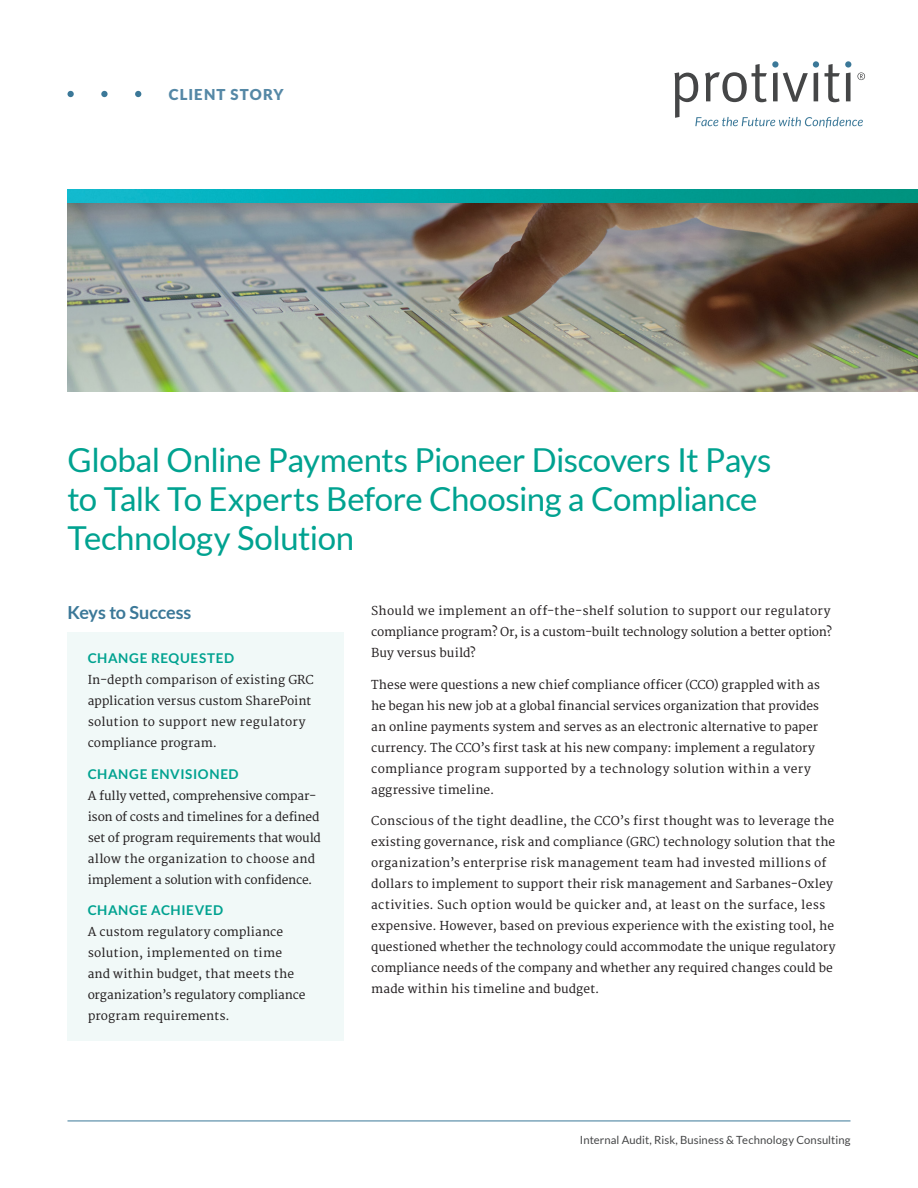
<style>
.page{position:relative;width:918px;height:1188px;background:#fff}
.page>*{position:absolute;margin:0;border:0;box-sizing:border-box;transform-origin:0 0}
.t1{font:33px/39px "Lato";letter-spacing:-.015em;color:#00a290}
.t2{font:700 18px "Lato";letter-spacing:-.01em;color:#3b7898}
.t3{font:900 15px "Lato";letter-spacing:.075em;color:#5588a6}
.t4{font:700 13.5px "Lato";letter-spacing:.045em;color:#00a290}
.t5{font:12px/21px "Merriweather";letter-spacing:.005em;color:#231f20}
.t6{font:11.25px "Lato";letter-spacing:.01em;color:#454647}
</style>
<div class="page">
<hr style="left:68px;top:1121px;width:782px;height:1px;background:#3b7898">
<div style="left:67px;top:632px;width:277px;height:408px;background:#f1f9f8"></div>
<img style="left:68px;top:202px;width:850px;height:190px">
<svg style="left:772px;top:61px;width:7px;height:7px"></svg>
<div style="left:813px;top:61px;width:6px;height:7px;background:#3b7898;border-radius:50%"></div>
<div style="left:845px;top:61px;width:6px;height:7px;background:#3b7898;border-radius:50%"></div>
<svg style="left:674px;top:64px;width:191px;height:64px"></svg>
<img style="left:68px;top:189px;width:850px;height:13px">
<div style="left:67px;top:91px;width:7px;height:6px;background:#3b7898;border-radius:50%"></div>
<div style="left:101px;top:91px;width:7px;height:6px;background:#3b7898;border-radius:50%"></div>
<svg style="left:135px;top:91px;width:6px;height:6px"></svg>
<p class="t3" style="left:169px;top:86px;width:116px">CLIENT STORY</p>
<h1 class="t1" style="left:68px;top:440px;width:705px">Global Online Payments Pioneer Discovers It Pays to Talk To Experts Before Choosing a Compliance<br>Technology Solution</h1>
<h2 class="t2" style="left:68px;top:602px;width:125px">Keys to Success</h2>
<p class="t4" style="left:88px;top:651px;width:148px">CHANGE REQUESTED</p>
<p class="t5" style="left:88px;top:670px;width:228px">In-depth comparison of existing GRC application versus custom SharePoint solution to support new regulatory compliance program.</p>
<p class="t4" style="left:88px;top:766px;width:153px">CHANGE ENVISIONED</p>
<p class="t5" style="left:88px;top:785px;width:235px">A fully vetted, comprehensive compar&shy;ison of costs and timelines for a defined set of program requirements that would allow the organization to choose and implement a solution with confidence.</p>
<p class="t4" style="left:88px;top:903px;width:137px">CHANGE ACHIEVED</p>
<p class="t5" style="left:88px;top:922px;width:219px">A custom regulatory compliance solution, implemented on time and within budget, that meets the organization’s regulatory compliance program requirements.</p>
<p class="t5" style="left:371px;top:601px;width:462px">Should we implement an off-the-shelf solution to support our regulatory compliance program? Or, is a custom-built technology solution a better option?<br>Buy versus build?</p>
<p class="t5" style="left:371px;top:675px;width:450px">These were questions a new chief compliance officer (CCO) grappled with as he began his new job at a global financial services organization that provides an online payments system and serves as an electronic alternative to paper currency. The CCO’s first task at his new company: implement a regulatory compliance program supported by a technology solution within a very aggressive timeline.</p>
<p class="t5" style="left:371px;top:811px;width:466px">Conscious of the tight deadline, the CCO’s first thought was to leverage the existing governance, risk and compliance (GRC) technology solution that the organization’s enterprise risk management team had invested millions of dollars to implement to support their risk management and Sarbanes-Oxley activities. Such option would be quicker and, at least on the surface, less expensive. However, based on previous experience with the existing tool, he questioned whether the technology could accommodate the unique regulatory compliance needs of the company and whether any required changes could be made within his timeline and budget.</p>
<p class="t6" style="left:580px;top:1134px;width:272px">Internal Audit, Risk, Business &amp; Technology Consulting</p>
</div>
